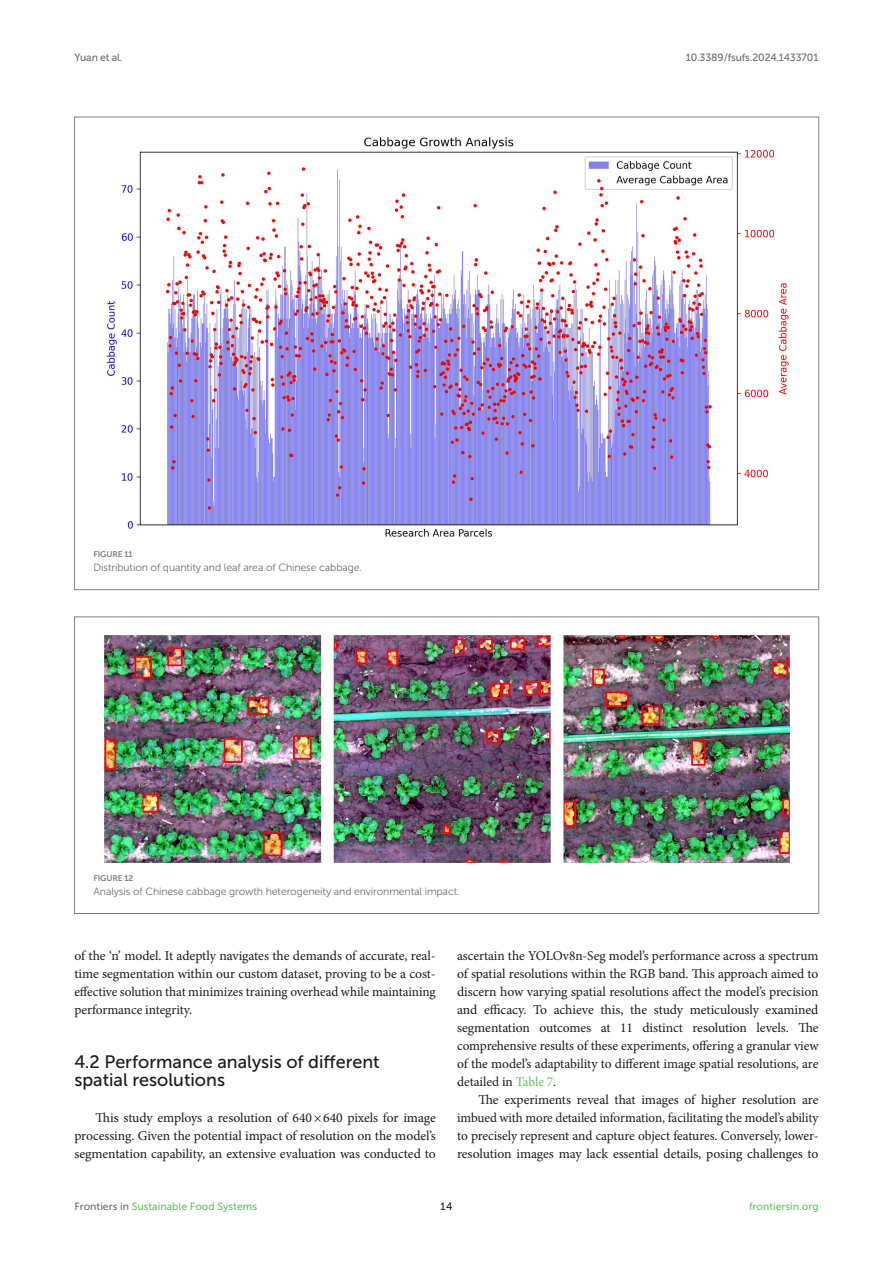
<style>
.page{position:relative;width:893px;height:1263px;background:#fff}
.page>*{position:absolute;margin:0;border:0;box-sizing:border-box;transform-origin:0 0}
.HEAD_2{font:18px/18px "Museo Sans 500";color:#1b1c1b}
.TEXT_FLUSH{font:13.5px/18px "Minion Pro";letter-spacing:-.005em;color:#1b1c1b;text-align:justify}
.TEXT{font:13.5px/18px "Minion Pro";letter-spacing:-.005em;color:#1b1c1b;text-align:justify}
.FIG_LEG{font:10.5px "Museo Sans 300";letter-spacing:-.01em;color:#706f70}
.t1{font:10.5px "Museo Sans 500";color:#65c161}
.t2{font:10.5px "Museo Sans 500";letter-spacing:-.015em;color:#706f70}
.t3{font:10.5px "Museo Sans 500";color:#1b1c1b}
.FIG_HD{font:8.25px "Museo Sans 700";letter-spacing:-.01em;color:#7e7f7f}
.s1{color:#65c161}
.s2{color:#706f70}
</style>
<div class="page">
<img style="left:105px;top:137px;width:685px;height:400px">
<img style="left:104px;top:636px;width:685px;height:226px">
<p class="t2" style="left:74px;top:51px;width:50px">Yuan et al.</p>
<p class="t2" style="left:686px;top:51px;width:134px">10.3389/fsufs.2024.1433701</p>
<p class="FIG_HD" style="left:94px;top:550px;width:41px">FIGURE 11</p>
<p class="FIG_LEG" style="left:94px;top:561px;width:270px">Distribution of quantity and leaf area of Chinese cabbage.</p>
<p class="FIG_HD" style="left:94px;top:873px;width:41px">FIGURE 12</p>
<p class="FIG_LEG" style="left:94px;top:885px;width:368px">Analysis of Chinese cabbage growth heterogeneity and environmental impact.</p>
<p class="TEXT" style="left:74px;top:947px;width:363px">of the ‘n’ model. It adeptly navigates the demands of accurate, real&shy;time segmentation within our custom dataset, proving to be a cost&shy;effective solution that minimizes training overhead while maintaining performance integrity.</p>
<p class="HEAD_2" style="left:74px;top:1053px;width:307px">4.2 Performance analysis of different spatial resolutions</p>
<p class="TEXT_FLUSH" style="left:74px;top:1109px;width:363px;text-indent:21px">This study employs a resolution of 640×640 pixels for image processing. Given the potential impact of resolution on the model’s segmentation capability, an extensive evaluation was conducted to</p>
<p class="TEXT_FLUSH" style="left:457px;top:947px;width:363px">ascertain the YOLOv8n-Seg model’s performance across a spectrum of spatial resolutions within the RGB band. This approach aimed to discern how varying spatial resolutions affect the model’s precision and efficacy. To achieve this, the study meticulously examined segmentation outcomes at 11 distinct resolution levels. The comprehensive results of these experiments, offering a granular view of the model’s adaptability to different image spatial resolutions, are detailed in <span class="s1">Table 7</span>.</p>
<p class="TEXT" style="left:457px;top:1091px;width:363px;text-indent:21px">The experiments reveal that images of higher resolution are imbued with more detailed information, facilitating the model’s ability to precisely represent and capture object features. Conversely, lower&shy;resolution images may lack essential details, posing challenges to</p>
<p class="t1" style="left:74px;top:1200px;width:184px"><span class="s2">Frontiers in</span> Sustainable Food Systems</p>
<p class="t3" style="left:441px;top:1200px;width:13px">14</p>
<p class="t1" style="left:749px;top:1200px;width:71px">frontiersin.org</p>
</div>
